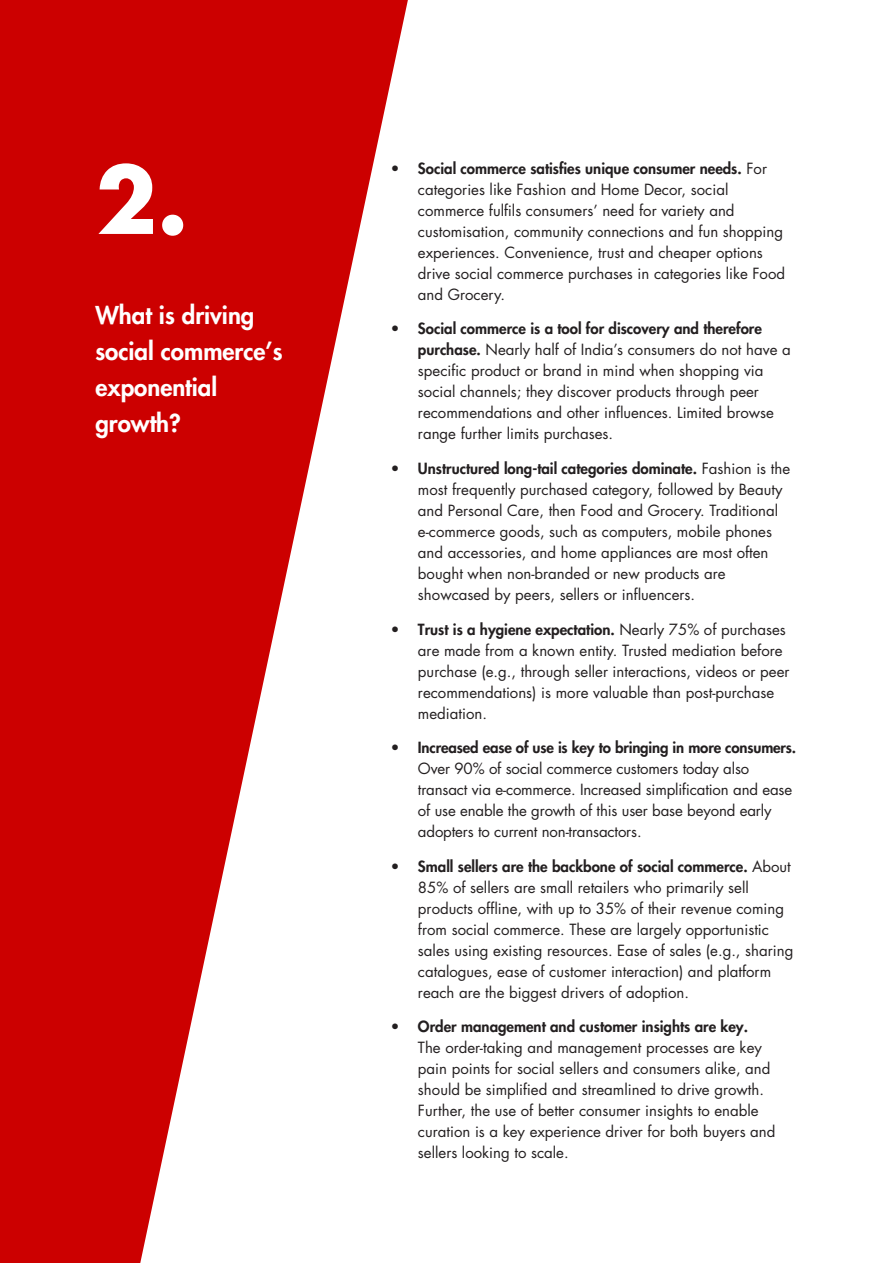
<style>
.page{position:relative;width:893px;height:1263px;background:#fff}
.page>*{position:absolute;margin:0;border:0;box-sizing:border-box;transform-origin:0 0}
.Digest_Number{font:700 90px "Futura";color:#fff}
.Digest_Intro_text{font:800 24px/36px "Futura";color:#fff}
.t1{font:15px/21px "Futura";color:#231f20}
.s1{font-weight:800}
</style>
<div class="page">
<svg style="left:0;top:0;width:408px;height:1263px;fill:#c00"></svg>
<p class="Digest_Number" style="left:95px;top:140px;width:94px">2.</p>
<p class="Digest_Intro_text" style="left:95px;top:297px;width:189px">What is driving social commerce’s exponential growth?</p>
<p class="t1" style="left:418px;top:158px;width:369px;text-indent:-27px"><span class="s1">• Social commerce satisfies unique consumer needs.</span> For categories like Fashion and Home Decor, social commerce fulfils consumers’ need for variety and customisation, community connections and fun shopping experiences. Convenience, trust and cheaper options drive social commerce purchases in categories like Food and Grocery.</p>
<p class="t1" style="left:418px;top:319px;width:374px;text-indent:-27px"><span class="s1">• Social commerce is a tool for discovery and therefore purchase.</span> Nearly half of India’s consumers do not have a specific product or brand in mind when shopping via social channels; they discover products through peer recommendations and other influences. Limited browse range further limits purchases.</p>
<p class="t1" style="left:418px;top:458px;width:374px;text-indent:-27px"><span class="s1">• Unstructured long-tail categories dominate.</span> Fashion is the most frequently purchased category, followed by Beauty and Personal Care, then Food and Grocery. Traditional e-commerce goods, such as computers, mobile phones and accessories, and home appliances are most often bought when non-branded or new products are showcased by peers, sellers or influencers.</p>
<p class="t1" style="left:418px;top:619px;width:373px;text-indent:-27px"><span class="s1">• Trust is a hygiene expectation.</span> Nearly 75% of purchases are made from a known entity. Trusted mediation before purchase (e.g., through seller interactions, videos or peer recommendations) is more valuable than post-purchase mediation.</p>
<p class="t1" style="left:418px;top:737px;width:380px;text-indent:-27px"><span class="s1">• Increased ease of use is key to bringing in more consumers.<br></span>Over 90% of social commerce customers today also transact via e-commerce. Increased simplification and ease of use enable the growth of this user base beyond early adopters to current non-transactors.</p>
<p class="t1" style="left:418px;top:856px;width:377px;text-indent:-27px"><span class="s1">• Small sellers are the backbone of social commerce.</span> About 85% of sellers are small retailers who primarily sell products offline, with up to 35% of their revenue coming from social commerce. These are largely opportunistic sales using existing resources. Ease of sales (e.g., sharing catalogues, ease of customer interaction) and platform reach are the biggest drivers of adoption.</p>
<p class="t1" style="left:418px;top:1016px;width:359px;text-indent:-27px"><span class="s1">• Order management and customer insights are key.<br></span>The order-taking and management processes are key pain points for social sellers and consumers alike, and should be simplified and streamlined to drive growth.<br>Further, the use of better consumer insights to enable curation is a key experience driver for both buyers and sellers looking to scale.</p>
</div>
